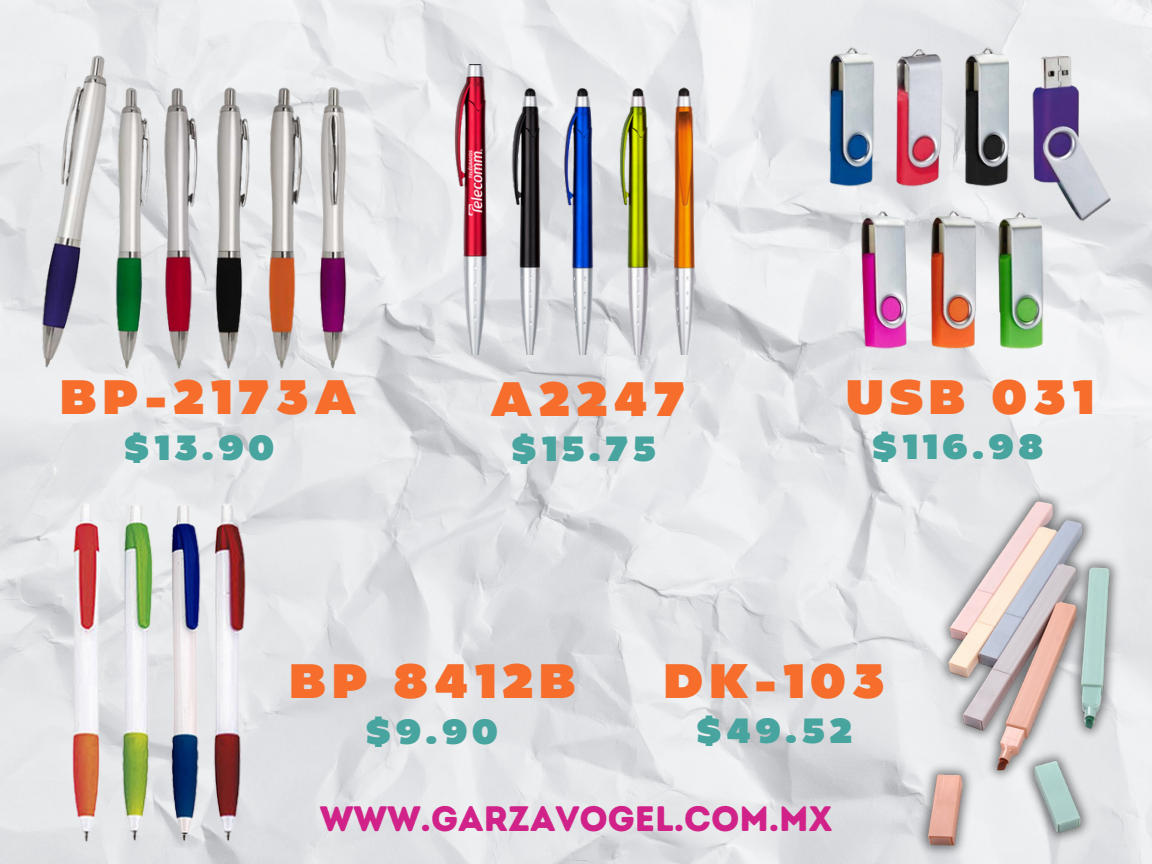
<style>
.page{position:relative;width:1152px;height:864px;background:#fff}
.page>*{position:absolute;margin:0;border:0;box-sizing:border-box;transform-origin:0 0}
.t1{font:48.3px "Monami";letter-spacing:.1em;color:#f66d2c}
.t2{font:35.4px "Intro Rust Base";color:#d02288}
.t3{font:34.95px "Monami";letter-spacing:.1em;color:#47a49f}
</style>
<div class="page">
<img style="left:0;top:0;width:1152px;height:864px">
<img style="left:54px;top:400px;width:205px;height:464px">
<img style="left:35px;top:46px;width:328px;height:327px">
<img style="left:433px;top:65px;width:349px;height:290px">
<img style="left:807px;top:35px;width:325px;height:325px">
<img style="left:793px;top:449px;width:359px;height:415px">
<h1 class="t1" style="left:60px;top:376px;width:299px">BP-2173A</h1>
<p class="t3" style="left:123px;top:432px;width:153px">$13.90</p>
<h2 class="t1" style="left:490px;top:377px;width:198px">A2247</h2>
<h2 class="t3" style="left:511px;top:433px;width:147px">$15.75</h2>
<h2 class="t1" style="left:845px;top:376px;width:250px">USB 031</h2>
<p class="t3" style="left:872px;top:431px;width:174px">$116.98</p>
<h1 class="t1" style="left:289px;top:659px;width:289px">BP 8412B</h1>
<h1 class="t3" style="left:365px;top:716px;width:135px">$9.90</h1>
<h2 class="t1" style="left:663px;top:659px;width:223px">DK-103</h2>
<h2 class="t3" style="left:696px;top:715px;width:158px">$49.52</h2>
<h1 class="t2" style="left:320px;top:797px;width:514px">WWW.GARZAVOGEL.COM.MX</h1>
</div>
